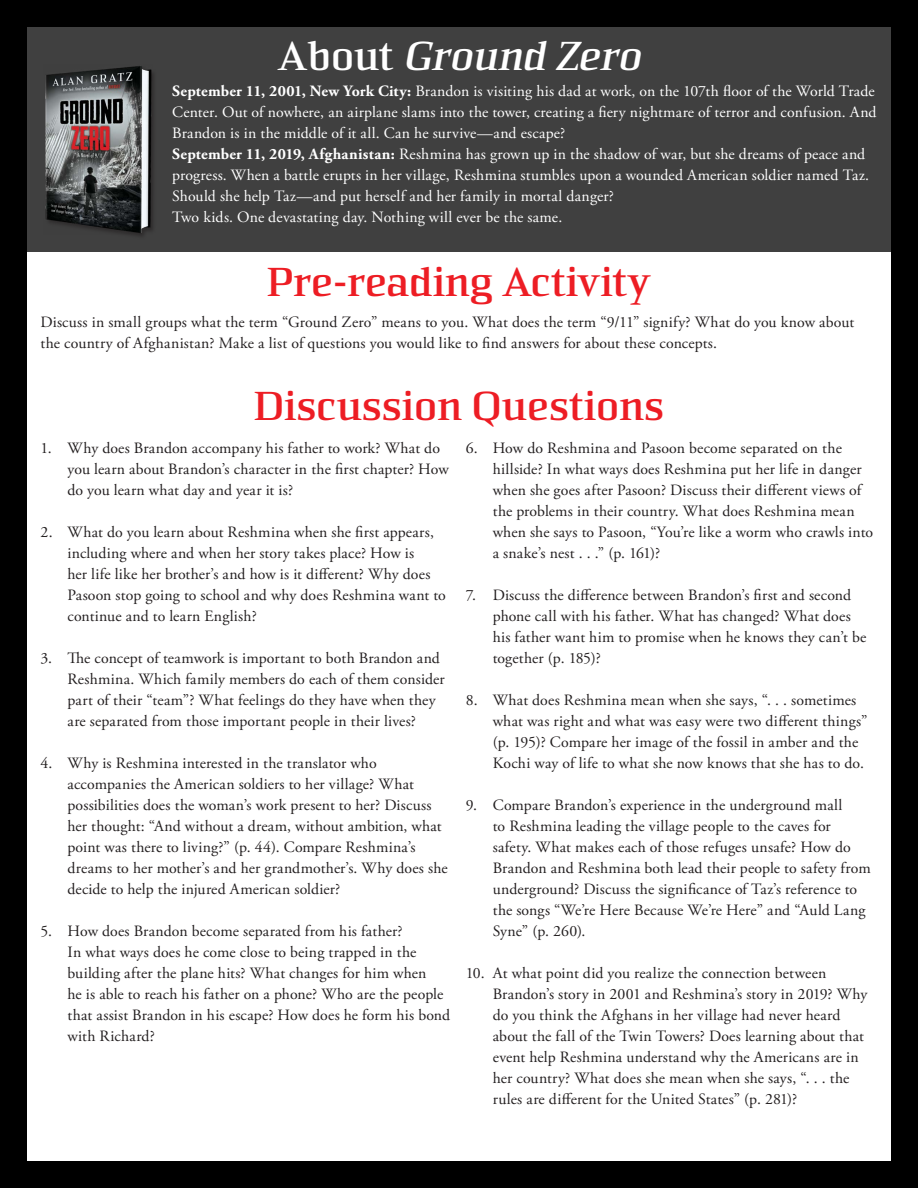
<style>
.page{position:relative;width:918px;height:1188px;background:#000}
.page>*{position:absolute;margin:0;border:0;box-sizing:border-box;transform-origin:0 0}
.t1{font:700 45px "Sommet Serif";color:#ed1d24}
.t2{font:italic 700 45px "Sommet Serif";color:#fff}
.t3{font:15.75px/21px "Adobe Garamond Pro";letter-spacing:.01em;color:#231f20}
.t4{font:15.75px/21px "Adobe Garamond Pro";letter-spacing:.01em;color:#fff}
.s1{font-style:normal}
.s2{font-weight:700}
</style>
<div class="page">
<div style="left:27px;top:27px;width:864px;height:1134px;background:#fff"></div>
<div style="left:27px;top:27px;width:864px;height:225px;background:#404040"></div>
<div style="left:45px;top:66px;width:112px;height:173px;background:#3c3c3c"></div>
<img style="left:44px;top:65px;width:108px;height:170px">
<h1 class="t2" style="left:278px;top:34px;width:372px"><span class="s1">A b o u t</span> Ground Zero</h1>
<p class="t4" style="left:172px;top:81px;width:706px"><span class="s2">September 11, 2001, New York City:</span> Brandon is visiting his dad at work, on the 107th floor of the World Trade Center. Out of nowhere, an airplane slams into the tower, creating a fiery nightmare of terror and confusion. And Brandon is in the middle of it all. Can he survive—and escape?<br><span class="s2">September 11, 2019, Afghanistan:</span> Reshmina has grown up in the shadow of war, but she dreams of peace and progress. When a battle erupts in her village, Reshmina stumbles upon a wounded American soldier named Taz.<br>Should she help Taz—and put herself and her family in mortal danger?<br>Two kids. One devastating day. Nothing will ever be the same.</p>
<h1 class="t1" style="left:267px;top:260px;width:386px">Pre-reading Activity</h1>
<p class="t3" style="left:40px;top:312px;width:815px">Discuss in small groups what the term “Ground Zero” means to you. What does the term “9/11” signify? What do you know about the country of Afghanistan? Make a list of questions you would like to find answers for about these concepts.</p>
<h1 class="t1" style="left:254px;top:385px;width:412px">Discussion Questions</h1>
<p class="t3" style="left:67px;top:438px;width:383px;text-indent:-27px">1. Why does Brandon accompany his father to work? What do you learn about Brandon’s character in the first chapter? How do you learn what day and year it is?</p>
<p class="t3" style="left:67px;top:522px;width:380px;text-indent:-27px">2. What do you learn about Reshmina when she first appears, including where and when her story takes place? How is<br>her life like her brother’s and how is it different? Why does Pasoon stop going to school and why does Reshmina want to continue and to learn English?</p>
<p class="t3" style="left:67px;top:648px;width:379px;text-indent:-27px">3. The concept of teamwork is important to both Brandon and Reshmina. Which family members do each of them consider part of their “team”? What feelings do they have when they are separated from those important people in their lives?</p>
<p class="t3" style="left:67px;top:753px;width:382px;text-indent:-27px">4. Why is Reshmina interested in the translator who accompanies the American soldiers to her village? What possibilities does the woman’s work present to her? Discuss her thought: “And without a dream, without ambition, what point was there to living?” (p. 44). Compare Reshmina’s dreams to her mother’s and her grandmother’s. Why does she decide to help the injured American soldier?</p>
<p class="t3" style="left:68px;top:921px;width:384px;text-indent:-27px">5. How does Brandon become separated from his father?<br>In what ways does he come close to being trapped in the building after the plane hits? What changes for him when<br>he is able to reach his father on a phone? Who are the people that assist Brandon in his escape? How does he form his bond with Richard?</p>
<p class="t3" style="left:493px;top:438px;width:382px;text-indent:-27px">6. How do Reshmina and Pasoon become separated on the hillside? In what ways does Reshmina put her life in danger when she goes after Pasoon? Discuss their different views of the problems in their country. What does Reshmina mean when she says to Pasoon, “You’re like a worm who crawls into a snake’s nest . . .” (p. 161)?</p>
<p class="t3" style="left:493px;top:585px;width:375px;text-indent:-27px">7. Discuss the difference between Brandon’s first and second phone call with his father. What has changed? What does his father want him to promise when he knows they can’t be together (p. 185)?</p>
<p class="t3" style="left:493px;top:690px;width:376px;text-indent:-27px">8. What does Reshmina mean when she says, “. . . sometimes what was right and what was easy were two different things” (p. 195)? Compare her image of the fossil in amber and the Kochi way of life to what she now knows that she has to do.</p>
<p class="t3" style="left:493px;top:795px;width:380px;text-indent:-27px">9. Compare Brandon’s experience in the underground mall<br>to Reshmina leading the village people to the caves for safety. What makes each of those refuges unsafe? How do Brandon and Reshmina both lead their people to safety from underground? Discuss the significance of Taz’s reference to the songs “We’re Here Because We’re Here” and “Auld Lang Syne” (p. 260).</p>
<p class="t3" style="left:493px;top:963px;width:376px;text-indent:-27px">10. At what point did you realize the connection between Brandon’s story in 2001 and Reshmina’s story in 2019? Why do you think the Afghans in her village had never heard about the fall of the Twin Towers? Does learning about that event help Reshmina understand why the Americans are in her country? What does she mean when she says, “. . . the rules are different for the United States” (p. 281)?</p>
</div>
